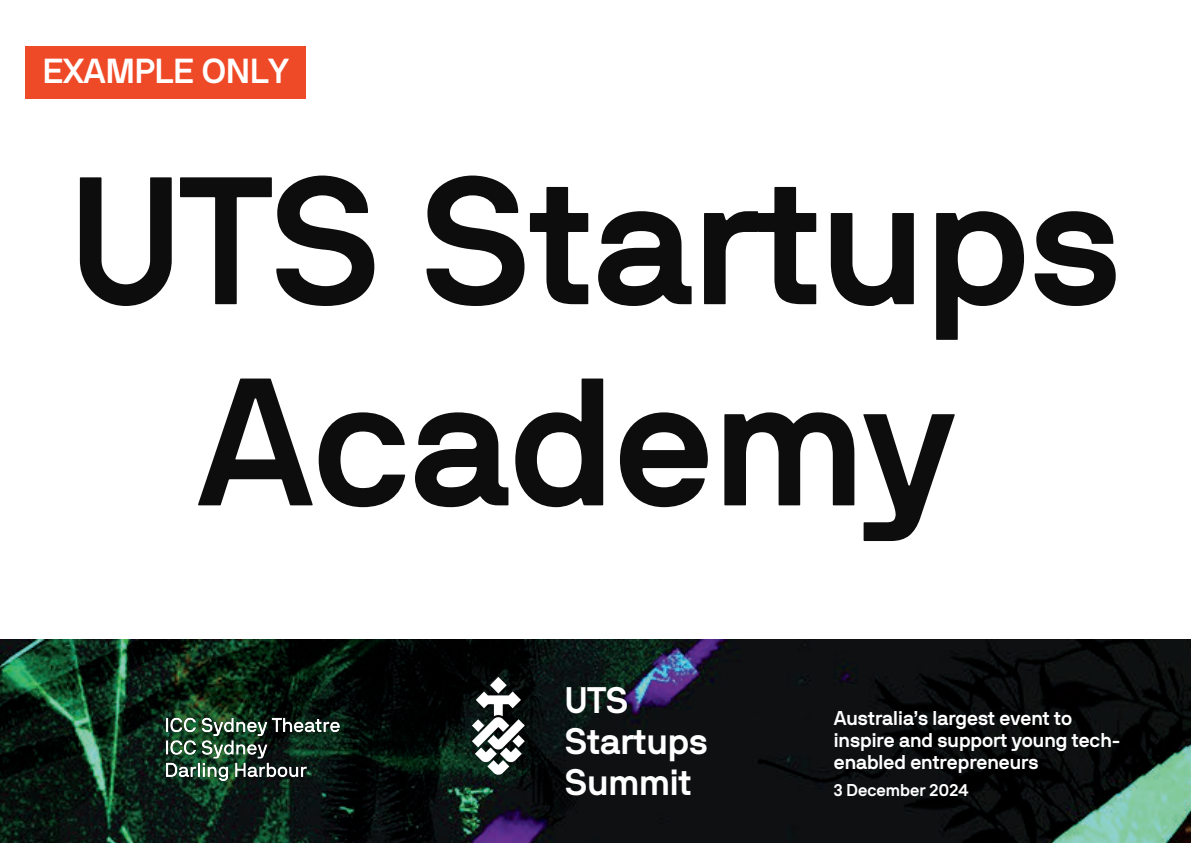
<style>
.page{position:relative;width:1191px;height:843px;background:#fff}
.page>*{position:absolute;margin:0;border:0;box-sizing:border-box;transform-origin:0 0}
.t1{font:700 180px/201px "NB International Pro";color:#0d0d0d;text-align:center}
.t2{font:700 36.7px/40.9px "NB International Pro";color:#fff}
.t3{font:700 34.5px "NB International Pro";color:#fff}
.t4{font:700 19.9px/21.9px "NB International Pro";color:#fff}
.t5{font:700 17px "NB International Pro";color:#fff}
</style>
<div class="page">
<img style="left:0;top:639px;width:1190px;height:203px">
<img style="left:471px;top:676px;width:70px;height:100px">
<img style="left:161px;top:712px;width:185px;height:74px">
<div style="left:25px;top:47px;width:281px;height:52px;background:#ef4a28"></div>
<p class="t3" style="left:43px;top:55px;width:247px">EXAMPLE ONLY</p>
<h4 class="t1" style="left:70px;top:149px;width:1052px">UTS Startups<br>Academy</h4>
<p class="t2" style="left:565px;top:681px;width:144px">UTS<br>Startups<br>Summit</p>
<p class="t4" style="left:833px;top:707px;width:288px">Australia’s largest event to inspire and support young tech&shy;enabled entrepreneurs</p>
<p class="t5" style="left:833px;top:782px;width:136px">3 December 2024</p>
</div>
